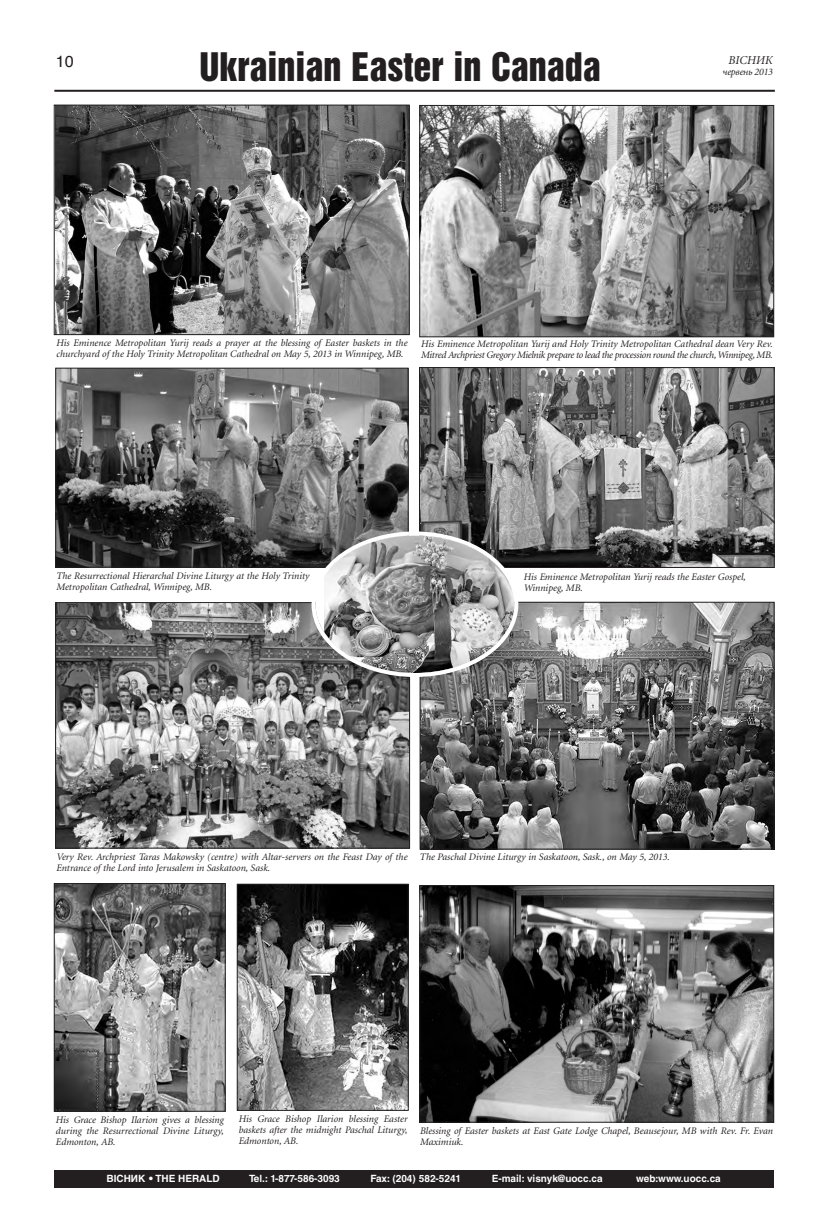
<style>
.page{position:relative;width:828px;height:1224px;background:#fff}
.page>*{position:absolute;margin:0;border:0;box-sizing:border-box;transform-origin:0 0}
.t1{font:36px "Helvetica Inserat Cyr Upright";color:#231f20}
.t2{font:16px "Helvetica Cyr Upright";color:#231f20}
.t3{font:italic 12px "Minion Cyr";color:#231f20}
.t4{font:italic 10px/11px "Minion Cyr";color:#231f20}
.t5{font:italic 10px/11px "Minion Cyr";letter-spacing:-.02em;color:#231f20}
.t6{font:700 10px "Helvetica Cyr";color:#fff}
.t7{font:italic 10px "Minion Cyr";letter-spacing:-.03em;color:#231f20}
</style>
<div class="page">
<div style="left:54px;top:1170px;width:719px;height:18px;background:#231f20"></div>
<img style="left:56px;top:885px;width:168px;height:225px">
<div style="left:54px;top:883px;width:172px;height:229px;border:1px solid #231f20"></div>
<img style="left:239px;top:886px;width:167px;height:223px">
<div style="left:237px;top:884px;width:171px;height:227px;border:1px solid #231f20"></div>
<img style="left:421px;top:887px;width:351px;height:233px">
<div style="left:419px;top:885px;width:355px;height:237px;border:1px solid #231f20"></div>
<img style="left:57px;top:604px;width:351px;height:242px">
<div style="left:55px;top:602px;width:355px;height:246px;border:1px solid #231f20"></div>
<img style="left:422px;top:604px;width:350px;height:243px">
<div style="left:420px;top:602px;width:354px;height:247px;border:1px solid #231f20"></div>
<img style="left:56px;top:107px;width:351px;height:226px">
<div style="left:54px;top:105px;width:355px;height:230px;border:1px solid #231f20"></div>
<img style="left:421px;top:107px;width:351px;height:228px">
<div style="left:419px;top:105px;width:355px;height:232px;border:1px solid #231f20"></div>
<img style="left:57px;top:370px;width:349px;height:195px">
<div style="left:55px;top:368px;width:353px;height:199px;border:1px solid #231f20"></div>
<img style="left:421px;top:369px;width:351px;height:197px">
<div style="left:419px;top:367px;width:355px;height:201px;border:1px solid #231f20"></div>
<svg style="left:312px;top:531px;width:206px;height:146px;background:#989898"></svg>
<hr style="left:54px;top:90px;width:721px;height:2px;background:#231f20">
<h1 class="t1" style="left:200px;top:52px;width:403px">Ukrainian Easter in Canada</h1>
<h2 class="t2" style="left:56px;top:56px;width:19px">10</h2>
<p class="t3" style="left:729px;top:56px;width:46px">ВІСНИК</p>
<p class="t7" style="left:723px;top:68px;width:52px">червень 2013</p>
<p class="t4" style="left:56px;top:338px;width:353px">His Eminence Metropolitan Yurij reads a prayer at the blessing of Easter baskets in the churchyard of the Holy Trinity Metropolitan Cathedral on May 5, 2013 in Winnipeg, MB.</p>
<p class="t5" style="left:421px;top:339px;width:353px">His Eminence Metropolitan Yurij and Holy Trinity Metropolitan Cathedral dean Very Rev.<br>Mitred Archpriest Gregory Mielnik prepare to lead the procession round the church,Winnipeg, MB.</p>
<p class="t4" style="left:56px;top:571px;width:255px">The Resurrectional Hierarchal Divine Liturgy at the Holy Trinity<br>Metropolitan Cathedral, Winnipeg, MB.</p>
<p class="t4" style="left:524px;top:572px;width:224px">His Eminence Metropolitan Yurij reads the Easter Gospel,<br>Winnipeg, MB.</p>
<p class="t4" style="left:56px;top:852px;width:353px">Very Rev. Archpriest Taras Makowsky (centre) with Altar-servers on the Feast Day of the<br>Entrance of the Lord into Jerusalem in Saskatoon, Sask.</p>
<p class="t4" style="left:420px;top:852px;width:251px">The Paschal Divine Liturgy in Saskatoon, Sask., on May 5, 2013.</p>
<p class="t4" style="left:56px;top:1115px;width:170px;text-align:justify">His Grace Bishop Ilarion gives a blessing during the Resurrectional Divine Liturgy, Edmonton, AB.</p>
<p class="t4" style="left:239px;top:1114px;width:170px;text-align:justify">His Grace Bishop Ilarion blessing Easter baskets after the midnight Paschal Liturgy, Edmonton, AB.</p>
<p class="t4" style="left:420px;top:1126px;width:354px">Blessing of Easter baskets at East Gate Lodge Chapel, Beausejour, MB with Rev. Fr. Evan<br>Maximiuk.</p>
<p class="t6" style="left:107px;top:1175px;width:115px">ВІСНИК • THE HERALD</p>
<p class="t6" style="left:249px;top:1175px;width:92px">Tel.: 1-877-586-3093</p>
<p class="t6" style="left:370px;top:1175px;width:92px">Fax: (204) 582-5241</p>
<p class="t6" style="left:492px;top:1175px;width:112px">E-mail: visnyk@uocc.ca</p>
<p class="t6" style="left:636px;top:1175px;width:86px">web:www.uocc.ca</p>
</div>
